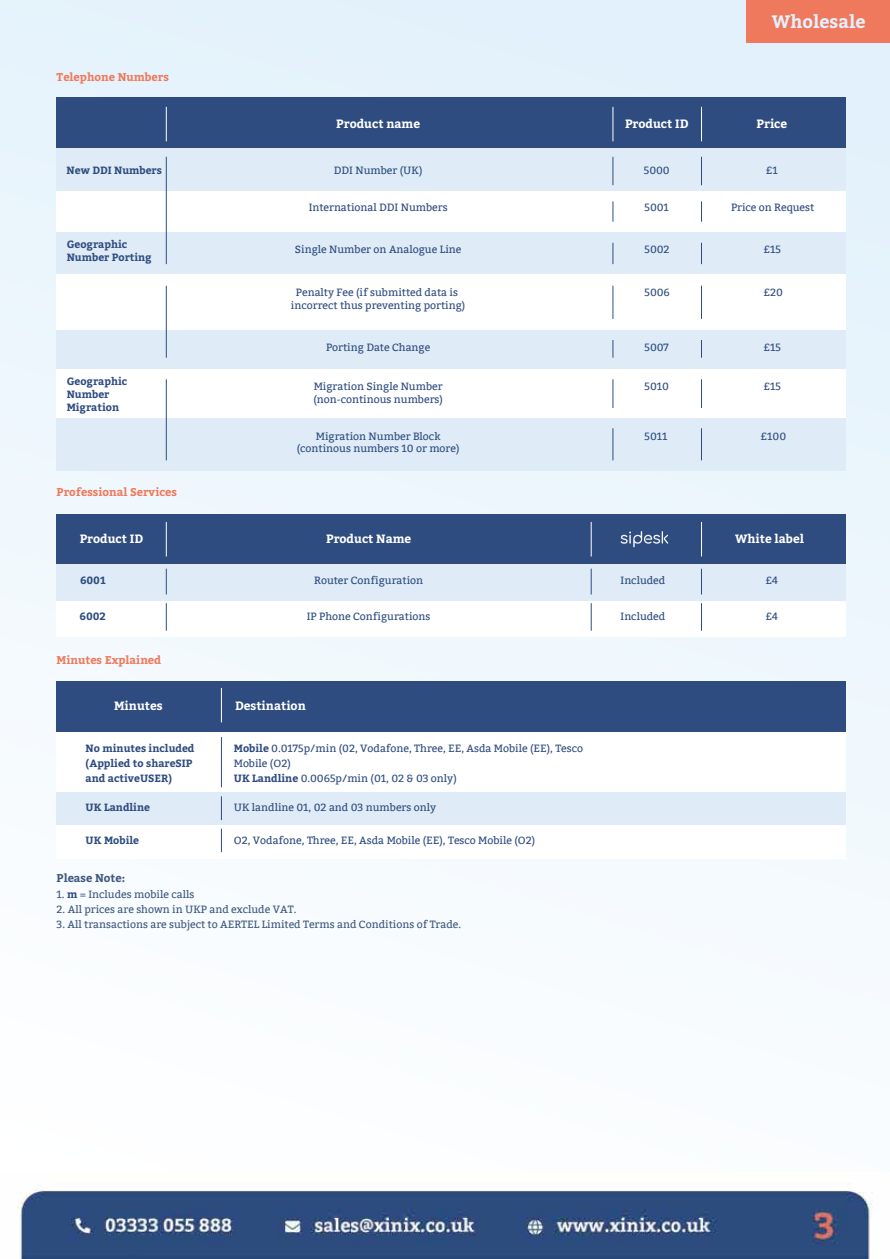
<style>
.page{position:relative;width:890px;height:1259px;background:#fff}
.page>*{position:absolute;margin:0;border:0;box-sizing:border-box;transform-origin:0 0}
.t1{font:700 18px "Bitter";color:#e2effb}
.t2{font:700 12px "Bitter";color:#fff}
.t3{font:700 11.25px "Bitter";color:#ef795c}
.t4{font:700 11.25px "Bitter";color:#3e587e}
.t5{font:10.5px/12.6px "Bitter";color:#2e4c7f}
.t6{font:700 10.5px/12.6px "Bitter";color:#2e4c7f}
.t7{font:10.5px "Bitter";color:#3e587e}
.s1{font-weight:700}
.s2{font-weight:700;color:#2e4c7f}
</style>
<div class="page">
<div style="left:0;top:0;width:890px;height:1259px;background:linear-gradient(to bottom,#e2f1fa,#feffff)"></div>
<div style="left:57px;top:97px;width:789px;height:51px;background:#2e4c7f"></div>
<div style="left:57px;top:148px;width:789px;height:43px;background:#dfecf7"></div>
<div style="left:57px;top:231px;width:789px;height:43px;background:#dfecf7"></div>
<div style="left:57px;top:330px;width:789px;height:39px;background:#dfecf7"></div>
<div style="left:57px;top:369px;width:789px;height:49px;background:#fff"></div>
<div style="left:57px;top:191px;width:789px;height:40px;background:#fff"></div>
<div style="left:57px;top:514px;width:789px;height:50px;background:#2e4c7f"></div>
<div style="left:57px;top:564px;width:789px;height:37px;background:#dfecf7"></div>
<div style="left:57px;top:681px;width:789px;height:51px;background:#2e4c7f"></div>
<div style="left:57px;top:732px;width:789px;height:61px;background:#fff"></div>
<div style="left:57px;top:792px;width:789px;height:33px;background:#dfecf7"></div>
<div style="left:57px;top:825px;width:789px;height:33px;background:#fff"></div>
<div style="left:57px;top:601px;width:789px;height:35px;background:#fff"></div>
<div style="left:57px;top:274px;width:789px;height:56px;background:#fff"></div>
<div style="left:57px;top:418px;width:789px;height:53px;background:#dfecf7"></div>
<img style="left:0;top:1172px;width:890px;height:87px">
<div style="left:746px;top:0;width:144px;height:42px;background:#ef795c"></div>
<hr style="left:166px;top:107px;width:1px;height:34px;background:#fff">
<hr style="left:612px;top:107px;width:1px;height:34px;background:#fff">
<hr style="left:701px;top:107px;width:1px;height:34px;background:#fff">
<hr style="left:166px;top:157px;width:1px;height:107px;background:#2e4d80">
<hr style="left:166px;top:286px;width:1px;height:72px;background:#2e4d80">
<hr style="left:166px;top:379px;width:1px;height:81px;background:#2e4d80">
<svg style="left:612px;top:157px;width:1px;height:28px"></svg>
<svg style="left:701px;top:157px;width:1px;height:28px"></svg>
<svg style="left:612px;top:201px;width:1px;height:21px"></svg>
<svg style="left:701px;top:201px;width:1px;height:21px"></svg>
<svg style="left:612px;top:243px;width:1px;height:21px"></svg>
<svg style="left:701px;top:243px;width:1px;height:21px"></svg>
<hr style="left:612px;top:286px;width:1px;height:33px;background:#2e4d80">
<hr style="left:701px;top:286px;width:1px;height:33px;background:#2e4d80">
<svg style="left:612px;top:340px;width:1px;height:18px"></svg>
<svg style="left:701px;top:340px;width:1px;height:18px"></svg>
<svg style="left:612px;top:379px;width:1px;height:29px"></svg>
<svg style="left:701px;top:379px;width:1px;height:29px"></svg>
<hr style="left:612px;top:428px;width:1px;height:32px;background:#2e4d80">
<hr style="left:701px;top:428px;width:1px;height:32px;background:#2e4d80">
<hr style="left:166px;top:522px;width:1px;height:34px;background:#fff">
<hr style="left:591px;top:522px;width:1px;height:34px;background:#fff">
<hr style="left:701px;top:522px;width:1px;height:34px;background:#fff">
<hr style="left:221px;top:688px;width:1px;height:34px;background:#fff">
<svg style="left:166px;top:569px;width:1px;height:25px"></svg>
<svg style="left:591px;top:569px;width:1px;height:25px"></svg>
<svg style="left:701px;top:569px;width:1px;height:25px"></svg>
<svg style="left:166px;top:603px;width:1px;height:28px"></svg>
<svg style="left:591px;top:603px;width:1px;height:28px"></svg>
<svg style="left:701px;top:603px;width:1px;height:28px"></svg>
<hr style="left:221px;top:737px;width:1px;height:50px;background:#2e4d80">
<svg style="left:221px;top:796px;width:1px;height:24px"></svg>
<svg style="left:221px;top:828px;width:1px;height:24px"></svg>
<svg style="left:620px;top:531px;width:48px;height:16px"></svg>
<p class="t3" style="left:57px;top:70px;width:114px">Telephone Numbers</p>
<p class="t6" style="left:67px;top:164px;width:97px">New DDI Numbers</p>
<p class="t6" style="left:67px;top:238px;width:87px">Geographic<br>Number Porting</p>
<p class="t6" style="left:67px;top:375px;width:62px">Geographic<br>Number<br>Migration</p>
<p class="t3" style="left:57px;top:485px;width:122px">Professional Services</p>
<p class="t2" style="left:80px;top:531px;width:65px">Product ID</p>
<p class="t6" style="left:80px;top:574px;width:27px">6001</p>
<p class="t2" style="left:336px;top:116px;width:85px">Product name</p>
<h1 class="t1" style="left:772px;top:11px;width:95px">Wholesale</h1>
<p class="t2" style="left:625px;top:116px;width:65px">Product ID</p>
<p class="t2" style="left:756px;top:116px;width:32px">Price</p>
<p class="t5" style="left:334px;top:164px;width:90px">DDI Number (UK)</p>
<p class="t5" style="left:644px;top:164px;width:27px">5000</p>
<p class="t5" style="left:766px;top:164px;width:13px">£1</p>
<p class="t5" style="left:309px;top:201px;width:140px">International DDI Numbers</p>
<p class="t5" style="left:644px;top:201px;width:26px">5001</p>
<p class="t5" style="left:731px;top:201px;width:85px">Price on Request</p>
<p class="t5" style="left:295px;top:243px;width:168px">Single Number on Analogue Line</p>
<p class="t5" style="left:644px;top:243px;width:27px">5002</p>
<p class="t5" style="left:763px;top:243px;width:19px">£15</p>
<p class="t5" style="left:291px;top:286px;width:176px;text-align:center">Penalty Fee (if submitted data is incorrect thus preventing porting)</p>
<p class="t5" style="left:644px;top:286px;width:27px">5006</p>
<p class="t5" style="left:763px;top:286px;width:21px">£20</p>
<p class="t5" style="left:326px;top:341px;width:106px">Porting Date Change</p>
<p class="t5" style="left:644px;top:341px;width:26px">5007</p>
<p class="t5" style="left:763px;top:341px;width:19px">£15</p>
<p class="t5" style="left:313px;top:380px;width:131px">Migration Single Number (non-continous numbers)</p>
<p class="t5" style="left:644px;top:380px;width:26px">5010</p>
<p class="t5" style="left:763px;top:380px;width:19px">£15</p>
<p class="t5" style="left:297px;top:430px;width:164px;text-align:center">Migration Number Block (continous numbers 10 or more)</p>
<p class="t5" style="left:644px;top:430px;width:25px">5011</p>
<p class="t5" style="left:760px;top:430px;width:27px">£100</p>
<p class="t2" style="left:326px;top:531px;width:87px">Product Name</p>
<p class="t2" style="left:735px;top:531px;width:70px">White label</p>
<p class="t5" style="left:314px;top:574px;width:110px">Router Configuration</p>
<p class="t5" style="left:621px;top:574px;width:46px">Included</p>
<p class="t5" style="left:765px;top:574px;width:14px">£4</p>
<p class="t6" style="left:80px;top:610px;width:28px">6002</p>
<p class="t5" style="left:307px;top:610px;width:125px">IP Phone Configurations</p>
<p class="t5" style="left:621px;top:610px;width:46px">Included</p>
<p class="t5" style="left:765px;top:610px;width:14px">£4</p>
<p class="t3" style="left:57px;top:653px;width:106px">Minutes Explained</p>
<p class="t2" style="left:114px;top:699px;width:50px">Minutes</p>
<p class="t2" style="left:235px;top:699px;width:72px">Destination</p>
<p class="t6" style="left:86px;top:740px;width:110px;line-height:15px">No minutes included (Applied to shareSIP and activeUSER)</p>
<p class="t6" style="left:86px;top:801px;width:66px">UK Landline</p>
<p class="t5" style="left:234px;top:801px;width:204px">UK landline 01, 02 and 03 numbers only</p>
<p class="t6" style="left:86px;top:834px;width:55px">UK Mobile</p>
<p class="t5" style="left:234px;top:834px;width:303px">O2, Vodafone, Three, EE, Asda Mobile (EE), Tesco Mobile (O2)</p>
<p class="t5" style="left:234px;top:740px;width:351px;line-height:15px"><span class="s1">Mobile</span> 0.0175p/min (02, Vodafone, Three, EE, Asda Mobile (EE), Tesco<br>Mobile (O2)<br><span class="s1">UK Landline</span> 0.0065p/min (01, 02 &amp; 03 only)</p>
<p class="t4" style="left:57px;top:871px;width:70px">Please Note:</p>
<p class="t7" style="left:57px;top:888px;width:139px">1. <span class="s2">m</span> = Includes mobile calls</p>
<p class="t7" style="left:57px;top:903px;width:241px">2. All prices are shown in UKP and exclude VAT.</p>
<p class="t7" style="left:57px;top:918px;width:406px">3. All transactions are subject to AERTEL Limited Terms and Conditions of Trade.</p>
</div>
